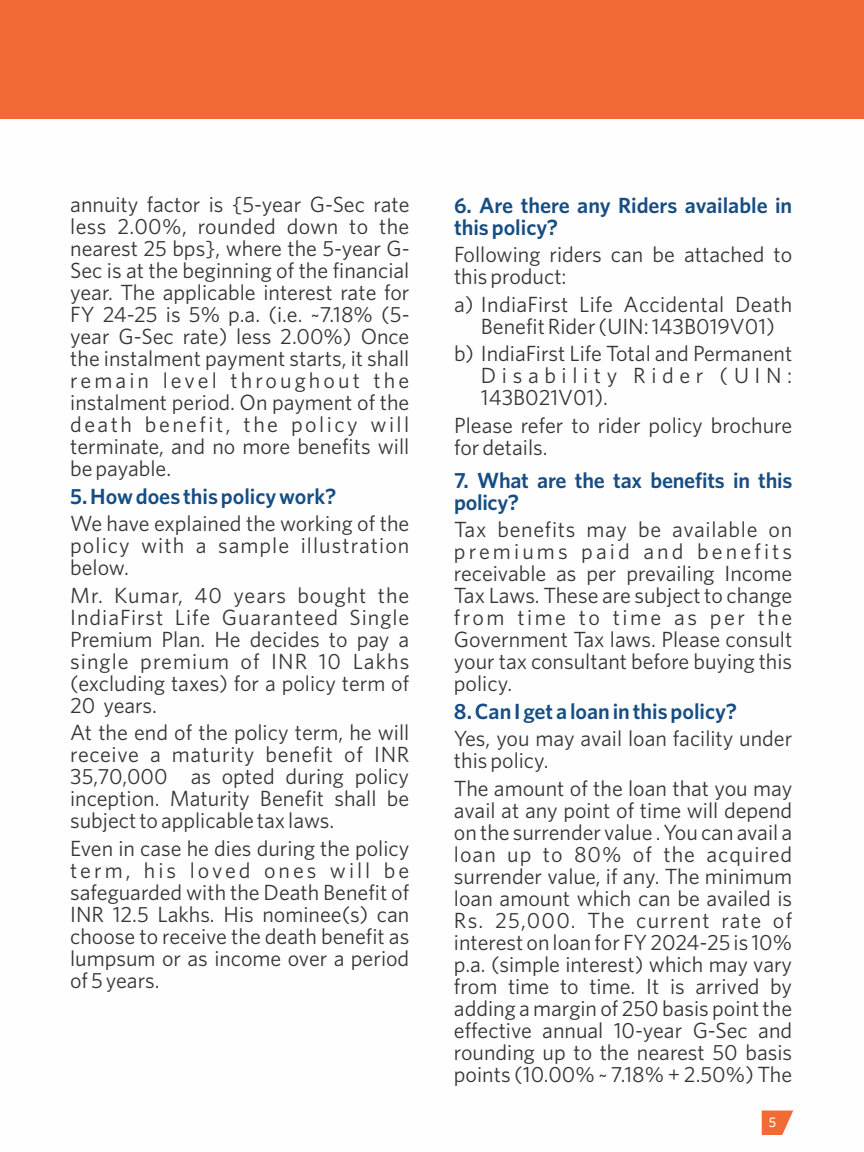
<style>
.page{position:relative;width:864px;height:1152px;background:#fff}
.page>*{position:absolute;margin:0;border:0;box-sizing:border-box;transform-origin:0 0}
.t1{font:22px/22px "Whitney";color:#373435;text-align:justify}
.t2{font:600 22px/22px "Whitney";color:#164d83}
.t3{font:500 14px "Whitney";color:#fefefe}
</style>
<div class="page">
<div style="left:0;top:0;width:864px;height:119px;background:#f26b35"></div>
<svg style="left:762px;top:1111px;width:31px;height:24px"></svg>
<p class="t1" style="left:70px;top:195px;width:341px">annuity factor is {5-year G-Sec rate less 2.00%, rounded down to the nearest 25 bps}, where the 5-year G-Sec is at the beginning of the financial year. The applicable interest rate for FY 24-25 is 5% p.a. (i.e. ~7.18% (5- year G-Sec rate) less 2.00%) Once the instalment payment starts, it shall remain level throughout the instalment period. On payment of the death benefit, the policy will terminate, and no more benefits will be payable.</p>
<p class="t2" style="left:70px;top:487px;width:268px">5. How does this policy work?</p>
<p class="t1" style="left:70px;top:514px;width:341px">We have explained the working of the policy with a sample illustration below.</p>
<p class="t1" style="left:70px;top:586px;width:341px">Mr. Kumar, 40 years bought the IndiaFirst Life Guaranteed Single Premium Plan. He decides to pay a single premium of INR 10 Lakhs (excluding taxes) for a policy term of 20 years.</p>
<p class="t1" style="left:70px;top:723px;width:341px">At the end of the policy term, he will receive a maturity benefit of INR 35,70,000 as opted during policy inception. Maturity Benefit shall be subject to applicable tax laws.</p>
<p class="t1" style="left:70px;top:839px;width:341px">Even in case he dies during the policy term, his loved ones will be safeguarded with the Death Benefit of INR 12.5 Lakhs. His nominee(s) can choose to receive the death benefit as lumpsum or as income over a period of 5 years.</p>
<p class="t2" style="left:454px;top:196px;width:340px">6. Are there any Riders available in this policy?</p>
<p class="t1" style="left:454px;top:245px;width:340px">Following riders can be attached to this product:</p>
<p class="t1" style="left:454px;top:295px;width:340px;text-align:center">a) IndiaFirst Life Accidental Death<br>Benefit Rider (UIN: 143B019V01)</p>
<p class="t1" style="left:481px;top:344px;width:313px;text-indent:-27px">b) IndiaFirst Life Total and Permanent Disability Rider (UIN:<br>143B021V01).</p>
<p class="t1" style="left:454px;top:416px;width:340px">Please refer to rider policy brochure for details.</p>
<p class="t2" style="left:454px;top:471px;width:340px">7. What are the tax benefits in this policy?</p>
<p class="t1" style="left:454px;top:520px;width:340px">Tax benefits may be available on premiums paid and benefits receivable as per prevailing Income Tax Laws. These are subject to change from time to time as per the Government Tax laws. Please consult your tax consultant before buying this policy.</p>
<p class="t2" style="left:454px;top:702px;width:285px">8. Can I get a loan in this policy?</p>
<p class="t1" style="left:454px;top:729px;width:340px">Yes, you may avail loan facility under this policy.</p>
<p class="t1" style="left:454px;top:779px;width:340px">The amount of the loan that you may avail at any point of time will depend on the surrender value . You can avail a loan up to 80% of the acquired surrender value, if any. The minimum loan amount which can be availed is Rs. 25,000. The current rate of interest on loan for FY 2024-25 is 10% p.a. (simple interest) which may vary from time to time. It is arrived by adding a margin of 250 basis point the effective annual 10-year G-Sec and rounding up to the nearest 50 basis points (10.00% ~ 7.18% + 2.50%) The</p>
<p class="t3" style="left:769px;top:1117px;width:9px">5</p>
</div>
